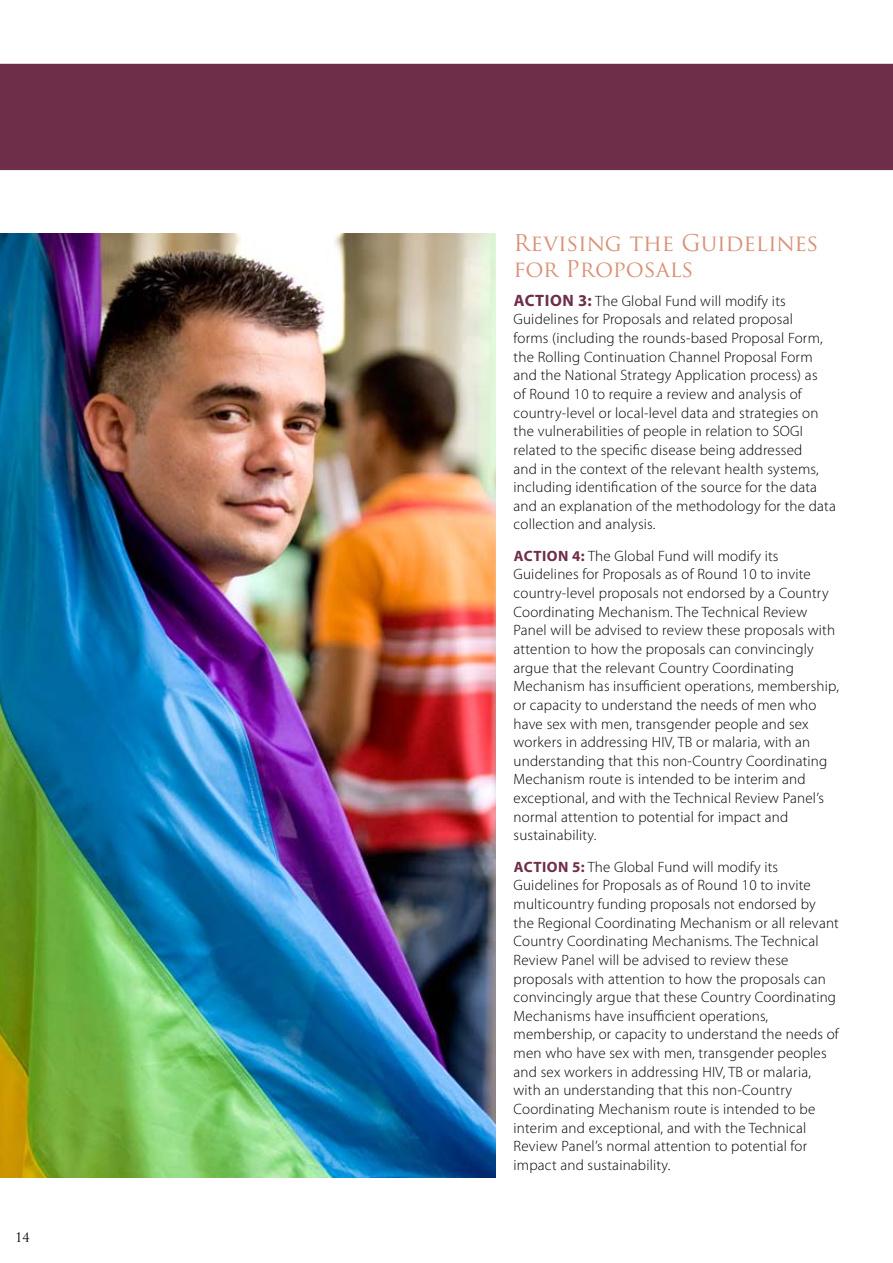
<style>
.page{position:relative;width:893px;height:1263px;background:#fff}
.page>*{position:absolute;margin:0;border:0;box-sizing:border-box;transform-origin:0 0}
.t1{font:22.5px/26.1px "Trajan Pro";color:#d99278}
.t2{font:300 15px/18.6px "Myriad Pro";letter-spacing:.015em;color:#000}
.t3{font:12.75px "Trajan Pro";color:#000}
.s1{font-weight:700;font-size:16.5px;color:#6e2d49}
.s2{font-weight:700;color:#6e2d49}
</style>
<div class="page">
<img style="left:0;top:234px;width:495px;height:944px">
<div style="left:0;top:64px;width:893px;height:106px;background:#6e2d49"></div>
<p class="t3" style="left:15px;top:1229px;width:16px">14</p>
<h1 class="t1" style="left:513px;top:229px;width:307px">Revising the Guidelines for Proposals</h1>
<p class="t2" style="left:513px;top:292px;width:324px"><span class="s1">ACTION 3:</span> The Global Fund will modify its Guidelines for Proposals and related proposal<br>forms (including the rounds-based Proposal Form, the Rolling Continuation Channel Proposal Form and the National Strategy Application process) as<br>of Round 10 to require a review and analysis of country-level or local-level data and strategies on the vulnerabilities of people in relation to SOGI related to the specific disease being addressed<br>and in the context of the relevant health systems, including identification of the source for the data and an explanation of the methodology for the data collection and analysis.</p>
<p class="t2" style="left:513px;top:547px;width:327px"><span class="s2">ACTION 4:</span> The Global Fund will modify its Guidelines for Proposals as of Round 10 to invite country-level proposals not endorsed by a Country Coordinating Mechanism. The Technical Review Panel will be advised to review these proposals with attention to how the proposals can convincingly argue that the relevant Country Coordinating Mechanism has insufficient operations, membership, or capacity to understand the needs of men who have sex with men, transgender people and sex workers in addressing HIV, TB or malaria, with an understanding that this non-Country Coordinating Mechanism route is intended to be interim and exceptional, and with the Technical Review Panel’s normal attention to potential for impact and sustainability.</p>
<p class="t2" style="left:513px;top:858px;width:327px"><span class="s2">ACTION 5:</span> The Global Fund will modify its Guidelines for Proposals as of Round 10 to invite multicountry funding proposals not endorsed by the Regional Coordinating Mechanism or all relevant Country Coordinating Mechanisms. The Technical Review Panel will be advised to review these proposals with attention to how the proposals can convincingly argue that these Country Coordinating Mechanisms have insufficient operations, membership, or capacity to understand the needs of men who have sex with men, transgender peoples and sex workers in addressing HIV, TB or malaria, with an understanding that this non-Country Coordinating Mechanism route is intended to be interim and exceptional, and with the Technical Review Panel’s normal attention to potential for impact and sustainability.</p>
</div>
